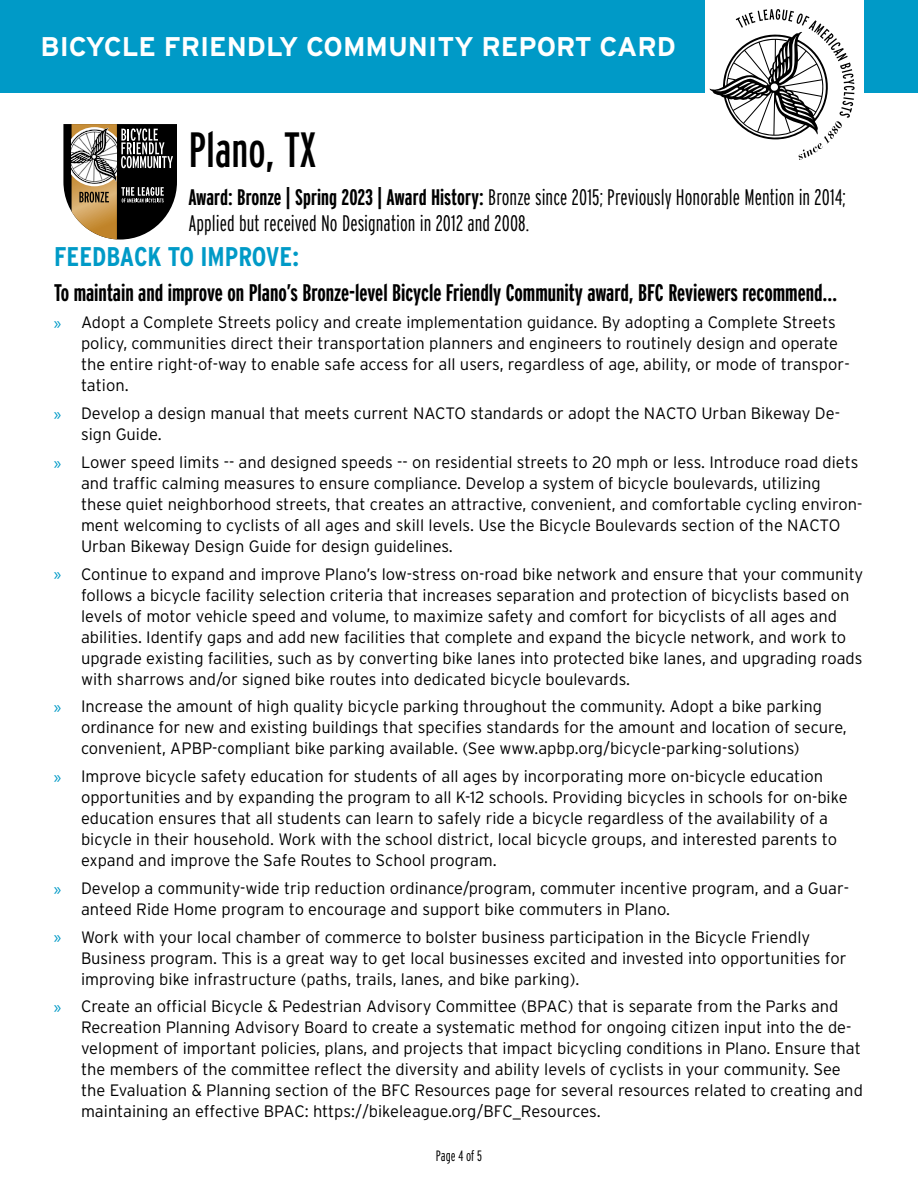
<style>
.page{position:relative;width:918px;height:1188px;background:#fff}
.page>*{position:absolute;margin:0;border:0;box-sizing:border-box;transform-origin:0 0}
.t1{font:extra-condensed 49.5px "Interstate";color:#000}
.t2{font:700 27px "Interstate";color:#fff}
.t3{font:700 27px "Interstate Condensed";color:#009ac7}
.t4{font:700 extra-condensed 24px "Interstate";color:#000}
.t5{font:300 22.5px/25.5px "Interstate Compressed";letter-spacing:.005em;color:#000}
.t6{font:300 16.5px/21px "Interstate";color:#000}
.t7{font:300 extra-condensed 15px "Interstate";color:#000}
.s1{font-weight:700}
.s2{font-family:"Myriad Pro";font-weight:400;font-size:18px;color:#009ac7}
</style>
<div class="page">
<div style="left:0;top:0;width:918px;height:93px;background:#009ac7"></div>
<div style="left:705px;top:0;width:159px;height:162px;background:#fff"></div>
<svg style="left:63px;top:124px;width:114px;height:116px"></svg>
<svg style="left:709px;top:9px;width:146px;height:151px"></svg>
<h2 class="t2" style="left:40px;top:32px;width:637px">BICYCLE FRIENDLY COMMUNITY REPORT CARD</h2>
<h1 class="t1" style="left:188px;top:119px;width:130px">Plano, TX</h1>
<h3 class="t5" style="left:188px;top:185px;width:659px"><span class="s1">Award: Bronze | Spring 2023 | Award History:</span> Bronze since 2015; Previously Honorable Mention in 2014;<br>Applied but received No Designation in 2012 and 2008.</h3>
<h2 class="t3" style="left:54px;top:242px;width:247px">FEEDBACK TO IMPROVE:</h2>
<h3 class="t4" style="left:54px;top:278px;width:785px">To maintain and improve on Plano’s Bronze-level Bicycle Friendly Community award, BFC Reviewers recommend…</h3>
<p class="t6" style="left:81px;top:312px;width:770px;text-indent:-27px"><span class="s2">»</span> Adopt a Complete Streets policy and create implementation guidance. By adopting a Complete Streets policy, communities direct their transportation planners and engineers to routinely design and operate the entire right-of-way to enable safe access for all users, regardless of age, ability, or mode of transpor&shy;tation.</p>
<p class="t6" style="left:81px;top:403px;width:761px;text-indent:-27px"><span class="s2">»</span> Develop a design manual that meets current NACTO standards or adopt the NACTO Urban Bikeway De&shy;sign Guide.</p>
<p class="t6" style="left:81px;top:452px;width:783px;text-indent:-27px"><span class="s2">»</span> Lower speed limits -- and designed speeds -- on residential streets to 20 mph or less. Introduce road diets and traffic calming measures to ensure compliance. Develop a system of bicycle boulevards, utilizing these quiet neighborhood streets, that creates an attractive, convenient, and comfortable cycling environ&shy;ment welcoming to cyclists of all ages and skill levels. Use the Bicycle Boulevards section of the NACTO Urban Bikeway Design Guide for design guidelines.</p>
<p class="t6" style="left:81px;top:563px;width:784px;text-indent:-27px"><span class="s2">»</span> Continue to expand and improve Plano’s low-stress on-road bike network and ensure that your community follows a bicycle facility selection criteria that increases separation and protection of bicyclists based on levels of motor vehicle speed and volume, to maximize safety and comfort for bicyclists of all ages and abilities. Identify gaps and add new facilities that complete and expand the bicycle network, and work to upgrade existing facilities, such as by converting bike lanes into protected bike lanes, and upgrading roads with sharrows and/or signed bike routes into dedicated bicycle boulevards.</p>
<p class="t6" style="left:81px;top:696px;width:767px;text-indent:-27px"><span class="s2">»</span> Increase the amount of high quality bicycle parking throughout the community. Adopt a bike parking ordinance for new and existing buildings that specifies standards for the amount and location of secure, convenient, APBP-compliant bike parking available. (See www.apbp.org/bicycle-parking-solutions)</p>
<p class="t6" style="left:81px;top:766px;width:768px;text-indent:-27px"><span class="s2">»</span> Improve bicycle safety education for students of all ages by incorporating more on-bicycle education opportunities and by expanding the program to all K-12 schools. Providing bicycles in schools for on-bike education ensures that all students can learn to safely ride a bicycle regardless of the availability of a bicycle in their household. Work with the school district, local bicycle groups, and interested parents to expand and improve the Safe Routes to School program.</p>
<p class="t6" style="left:81px;top:878px;width:770px;text-indent:-27px"><span class="s2">»</span> Develop a community-wide trip reduction ordinance/program, commuter incentive program, and a Guar&shy;anteed Ride Home program to encourage and support bike commuters in Plano.</p>
<p class="t6" style="left:81px;top:926px;width:767px;text-indent:-27px"><span class="s2">»</span> Work with your local chamber of commerce to bolster business participation in the Bicycle Friendly<br>Business program. This is a great way to get local businesses excited and invested into opportunities for improving bike infrastructure (paths, trails, lanes, and bike parking).</p>
<p class="t6" style="left:81px;top:996px;width:783px;text-indent:-27px"><span class="s2">»</span> Create an official Bicycle &amp; Pedestrian Advisory Committee (BPAC) that is separate from the Parks and Recreation Planning Advisory Board to create a systematic method for ongoing citizen input into the de&shy;velopment of important policies, plans, and projects that impact bicycling conditions in Plano. Ensure that the members of the committee reflect the diversity and ability levels of cyclists in your community. See the Evaluation &amp; Planning section of the BFC Resources page for several resources related to creating and maintaining an effective BPAC: https://bikeleague.org/BFC_Resources.</p>
<p class="t7" style="left:436px;top:1147px;width:48px">Page 4 of 5</p>
</div>
